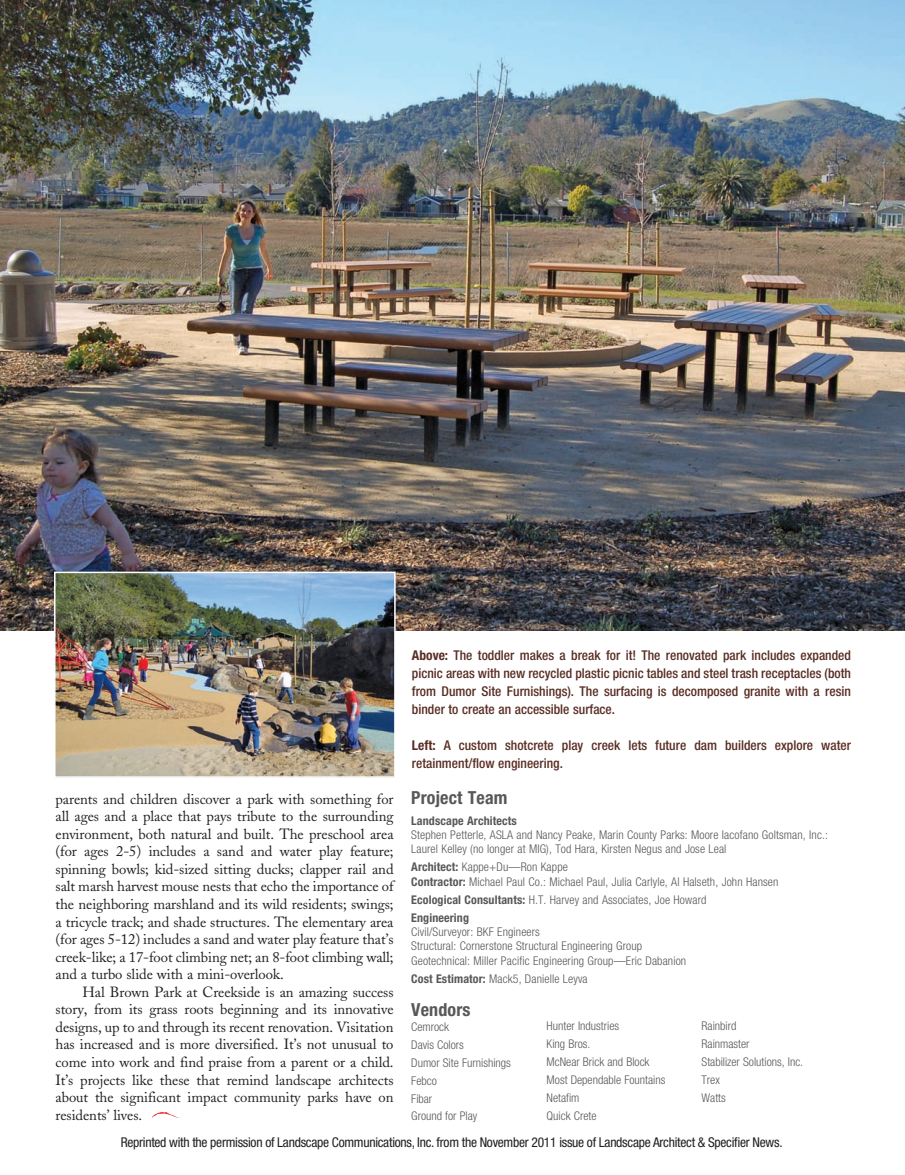
<style>
.page{position:relative;width:905px;height:1175px;background:#fff}
.page>*{position:absolute;margin:0;border:0;box-sizing:border-box;transform-origin:0 0}
.t1{font:700 condensed 18px "Helvetica Neue";letter-spacing:.01em;color:#57585a}
.t2{font:14.7px/17.5px "Adobe Caslon";letter-spacing:-.005em;color:#231f20;text-align:justify}
.t3{font:500 condensed 13.5px/18px "Helvetica Neue";color:#592d23;text-align:justify}
.t4{font:condensed 13.5px "Helvetica Neue";letter-spacing:-.02em;color:#231f20}
.t5{font:300 condensed 12px/17.9px "Helvetica Neue";letter-spacing:.01em;color:#57585a}
.t6{font:700 condensed 12px/17.9px "Helvetica Neue";letter-spacing:.01em;color:#57585a}
.s1{font-weight:700}
.s2{font-weight:300}
</style>
<div class="page">
<img style="left:0;top:0;width:904px;height:630px">
<img style="left:57px;top:574px;width:335px;height:201px">
<div style="left:54px;top:571px;width:341px;height:207px;border:2px solid #fff"></div>
<svg style="left:152px;top:1112px;width:30px;height:6px"></svg>
<p class="t3" style="left:412px;top:646px;width:440px"><span class="s1">Above:</span> The toddler makes a break for it! The renovated park includes expanded picnic areas with new recycled plastic picnic tables and steel trash receptacles (both from Dumor Site Furnishings). The surfacing is decomposed granite with a resin binder to create an accessible surface.</p>
<p class="t3" style="left:412px;top:736px;width:440px"><span class="s1">Left:</span> A custom shotcrete play creek lets future dam builders explore water retainment/flow engineering.</p>
<p class="t1" style="left:411px;top:786px;width:98px">Project Team</p>
<p class="t6" style="left:411px;top:811px;width:107px">Landscape Architects</p>
<p class="t5" style="left:411px;top:827px;width:418px;line-height:14.4px">Stephen Petterle, ASLA and Nancy Peake, Marin County Parks: Moore Iacofano Goltsman, Inc.:<br>Laurel Kelley (no longer at MIG), Tod Hara, Kirsten Negus and Jose Leal</p>
<p class="t5" style="left:411px;top:859px;width:369px;line-height:14.4px"><span class="s1">Architect:</span> Kappe+Du—Ron Kappe<br><span class="s1">Contractor:</span> Michael Paul Co.: Michael Paul, Julia Carlyle, Al Halseth, John Hansen</p>
<p class="t6" style="left:411px;top:890px;width:297px">Ecological Consultants: <span class="s2">H.T. Harvey and Associates, Joe Howard<br></span>Engineering</p>
<p class="t5" style="left:411px;top:924px;width:276px;line-height:14.4px">Civil/Surveyor: BKF Engineers<br>Structural: Cornerstone Structural Engineering Group<br>Geotechnical: Miller Pacific Engineering Group—Eric Dabanion</p>
<p class="t5" style="left:411px;top:969px;width:178px"><span class="s1">Cost Estimator:</span> Mack5, Danielle Leyva</p>
<p class="t1" style="left:411px;top:999px;width:61px">Vendors</p>
<p class="t5" style="left:411px;top:1017px;width:101px">Cemrock<br>Davis Colors<br>Dumor Site Furnishings<br>Febco<br>Fibar<br>Ground for Play</p>
<p class="t5" style="left:546px;top:1017px;width:120px">Hunter Industries<br>King Bros.<br>McNear Brick and Block<br>Most Dependable Fountains<br>Netafim<br>Quick Crete</p>
<p class="t2" style="left:56px;top:790px;width:339px">parents and children discover a park with something for all ages and a place that pays tribute to the surrounding environment, both natural and built. The preschool area (for ages 2-5) includes a sand and water play feature; spinning bowls; kid-sized sitting ducks; clapper rail and salt marsh harvest mouse nests that echo the importance of the neighboring marshland and its wild residents; swings; a tricycle track; and shade structures. The elementary area (for ages 5-12) includes a sand and water play feature that’s creek-like; a 17-foot climbing net; an 8-foot climbing wall; and a turbo slide with a mini-overlook.</p>
<p class="t2" style="left:56px;top:983px;width:339px;text-indent:27px">Hal Brown Park at Creekside is an amazing success story, from its grass roots beginning and its innovative designs, up to and through its recent renovation. Visitation has increased and is more diversified. It’s not unusual to come into work and find praise from a parent or a child.<br>It’s projects like these that remind landscape architects about the significant impact community parks have on residents’ lives.</p>
<p class="t5" style="left:701px;top:1017px;width:103px">Rainbird<br>Rainmaster<br>Stabilizer Solutions, Inc.<br>Trex<br>Watts</p>
<p class="t4" style="left:121px;top:1134px;width:663px">Reprinted with the permission of Landscape Communications, Inc. from the November 2011 issue of Landscape Architect &amp; Specifier News.</p>
</div>
